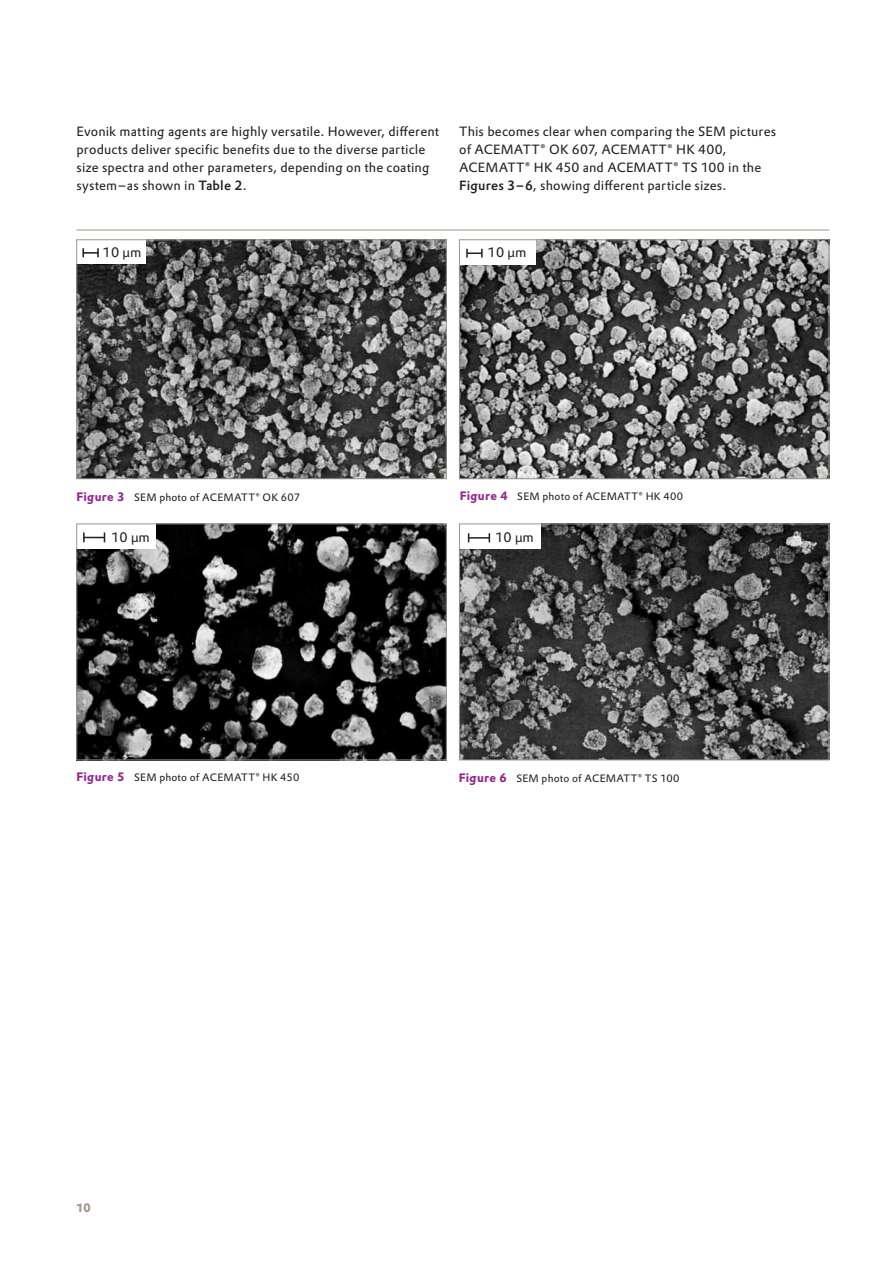
<style>
.page{position:relative;width:893px;height:1263px;background:#fff}
.page>*{position:absolute;margin:0;border:0;box-sizing:border-box;transform-origin:0 0}
.t1{font:13.5px "Evonik Prokyon";color:#231f20}
.t2{font:13.2px/18px "Evonik Prokyon";letter-spacing:.01em;color:#231f20}
.t3{font:700 12px "Evonik Prokyon";color:#a09386}
.t4{font:10.5px "Evonik Prokyon";letter-spacing:.02em;color:#231f20}
.s1{font-weight:500}
.s2{font-family:"Myriad Pro"}
.s3{font-weight:700;font-size:12px;color:#95268f}
</style>
<div class="page">
<img style="left:79px;top:523px;width:367px;height:235px">
<img style="left:461px;top:526px;width:366px;height:232px">
<img style="left:79px;top:242px;width:365px;height:235px">
<img style="left:461px;top:242px;width:366px;height:235px">
<div style="left:77px;top:239px;width:69px;height:25px;background:#fff"></div>
<div style="left:77px;top:523px;width:79px;height:26px;background:#fff"></div>
<div style="left:459px;top:239px;width:77px;height:26px;background:#fff"></div>
<svg style="left:466px;top:249px;width:16px;height:9px"></svg>
<div style="left:459px;top:523px;width:81px;height:26px;background:#fff"></div>
<hr style="left:77px;top:230px;width:752px;height:1px;background:#a09386">
<div style="left:77px;top:240px;width:369px;height:239px;border:1px solid #a09386"></div>
<div style="left:77px;top:524px;width:369px;height:236px;border:1px solid #a09386"></div>
<div style="left:459px;top:240px;width:370px;height:239px;border:1px solid #a09386"></div>
<div style="left:459px;top:524px;width:370px;height:236px;border:1px solid #a09386"></div>
<svg style="left:83px;top:248px;width:16px;height:9px"></svg>
<svg style="left:468px;top:533px;width:22px;height:9px"></svg>
<svg style="left:83px;top:532px;width:22px;height:10px"></svg>
<p class="t2" style="left:77px;top:121px;width:364px">Evonik matting agents are highly versatile. However, different products deliver specific benefits due to the diverse particle size spectra and other parameters, depending on the coating system– as shown in <span class="s1">Table 2</span>.</p>
<p class="t2" style="left:459px;top:121px;width:318px">This becomes clear when comparing the SEM pictures of ACEMATT® OK 607, ACEMATT® HK 400, ACEMATT® HK 450 and ACEMATT® TS 100 in the <span class="s1">Figures 3–6</span>, showing different particle sizes.</p>
<p class="t1" style="left:103px;top:242px;width:40px">10 <span class="s2">µ</span>m</p>
<p class="t1" style="left:488px;top:242px;width:40px">10 <span class="s2">µ</span>m</p>
<p class="t4" style="left:77px;top:489px;width:225px"><span class="s3">Figure 3</span> SEM photo of ACEMATT® OK 607</p>
<p class="t4" style="left:460px;top:489px;width:225px"><span class="s3">Figure 4</span> SEM photo of ACEMATT® HK 400</p>
<p class="t1" style="left:111px;top:527px;width:40px">10 <span class="s2">µ</span>m</p>
<p class="t1" style="left:495px;top:527px;width:40px">10 <span class="s2">µ</span>m</p>
<p class="t4" style="left:77px;top:770px;width:224px"><span class="s3">Figure 5</span> SEM photo of ACEMATT® HK 450</p>
<p class="t4" style="left:459px;top:770px;width:222px"><span class="s3">Figure 6</span> SEM photo of ACEMATT® TS 100</p>
<p class="t3" style="left:77px;top:1198px;width:16px">10</p>
</div>
